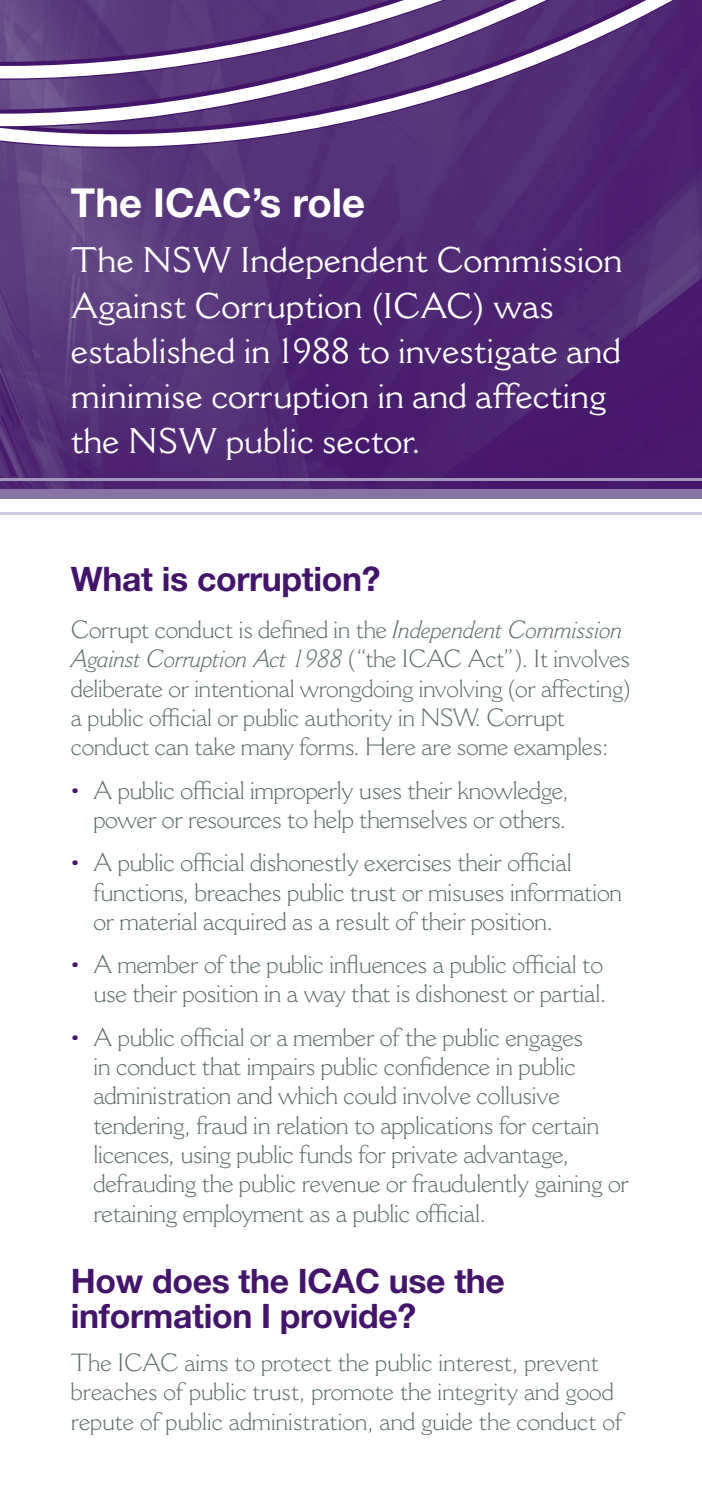
<style>
.page{position:relative;width:702px;height:1489px;background:#fff}
.page>*{position:absolute;margin:0;border:0;box-sizing:border-box;transform-origin:0 0}
.t1{font:700 40px "Helvetica Neue LT Std";color:#fff}
.t2{font:35px/45px "Cantoria MT Std";color:#fff}
.t3{font:700 33.75px/35px "Helvetica Neue LT Std";letter-spacing:-.01em;color:#44146b}
.t4{font:300 25px/29.5px "Cantoria MT Std";letter-spacing:-.01em;color:#5d6e65;text-align:right}
.t5{font:300 24.5px/29.2px "Cantoria MT Std";letter-spacing:-.01em;color:#5d6e65}
.s1{font-style:italic}
.s2{font-weight:600;color:#44146b}
</style>
<div class="page">
<img style="left:0;top:213px;width:702px;height:276px">
<hr style="left:0;top:478px;width:702px;height:3px;background:#a495bb">
<hr style="left:0;top:512px;width:702px;height:3px;background:#d2cadf">
<div style="left:0;top:489px;width:702px;height:10px;background:#8973a5"></div>
<svg style="left:0;top:0;width:702px;height:213px;background:#6c4c8a"></svg>
<h1 class="t1" style="left:71px;top:178px;width:296px">The ICAC’s role</h1>
<h2 class="t2" style="left:71px;top:237px;width:553px">The NSW Independent Commission<br>Against Corruption (ICAC) was established in 1988 to investigate and minimise corruption in and affecting the NSW public sector.</h2>
<h3 class="t3" style="left:71px;top:560px;width:311px">What is corruption?</h3>
<p class="t5" style="left:71px;top:614px;width:561px">Corrupt conduct is defined in the <span class="s1">Independent Commission Against Corruption Act 1988</span> (“the ICAC Act”). It involves deliberate or intentional wrongdoing involving (or affecting) a public official or public authority in NSW. Corrupt conduct can take many forms. Here are some examples:</p>
<p class="t4" style="left:71px;top:775px;width:499px"><span class="s2">•</span> A public official improperly uses their knowledge, power or resources to help themselves or others.</p>
<p class="t4" style="left:93px;top:847px;width:530px;text-align:left;text-indent:-22px"><span class="s2">•</span> A public official dishonestly exercises their official functions, breaches public trust or misuses information or material acquired as a result of their position.</p>
<p class="t4" style="left:71px;top:949px;width:537px"><span class="s2">•</span> A member of the public influences a public official to use their position in a way that is dishonest or partial.</p>
<p class="t4" style="left:93px;top:1022px;width:537px;text-align:left;text-indent:-22px"><span class="s2">•</span> A public official or a member of the public engages<br>in conduct that impairs public confidence in public administration and which could involve collusive tendering, fraud in relation to applications for certain licences, using public funds for private advantage, defrauding the public revenue or fraudulently gaining or retaining employment as a public official.</p>
<h3 class="t3" style="left:71px;top:1262px;width:435px">How does the ICAC use the information I provide?</h3>
<p class="t5" style="left:71px;top:1347px;width:552px">The ICAC aims to protect the public interest, prevent breaches of public trust, promote the integrity and good repute of public administration, and guide the conduct of</p>
</div>
